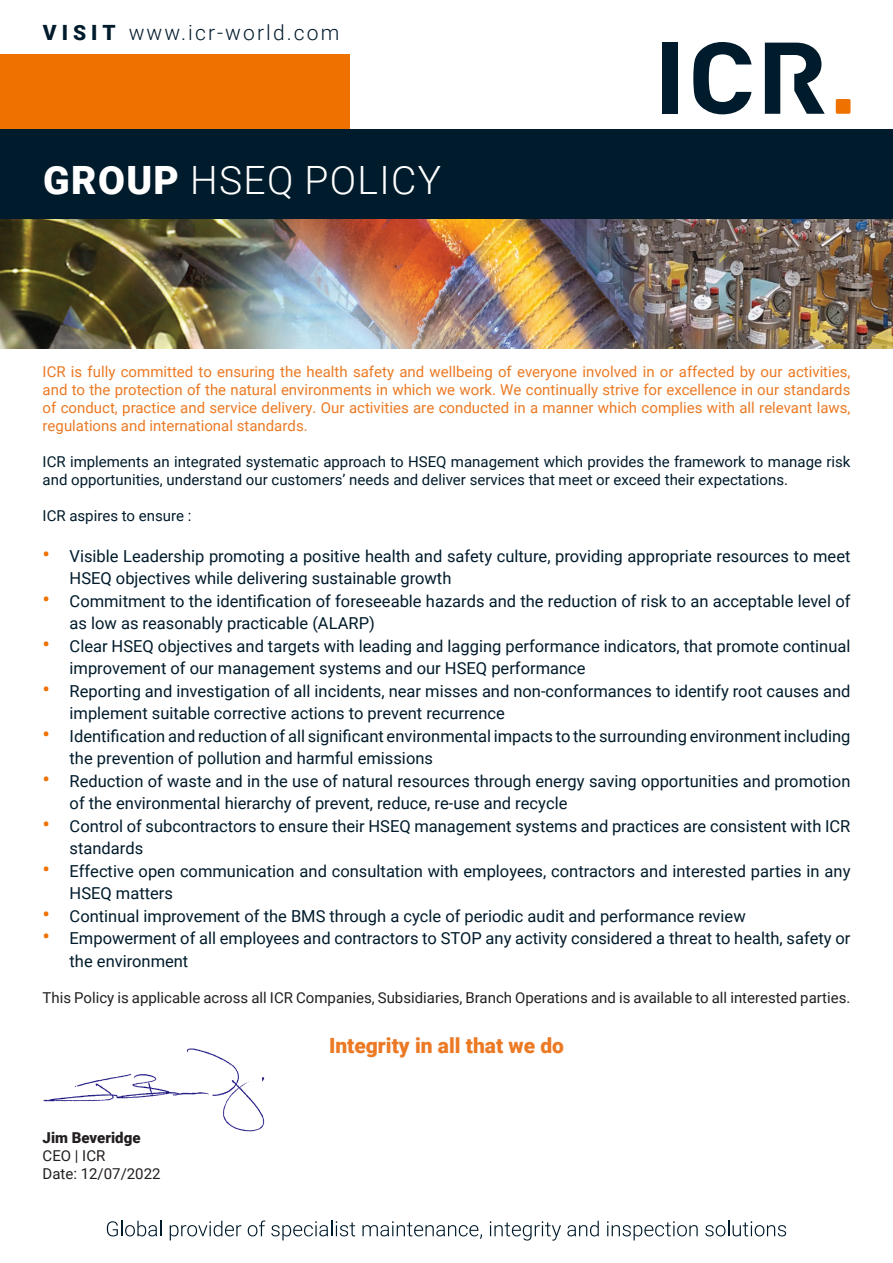
<style>
.page{position:relative;width:893px;height:1263px;background:#fff}
.page>*{position:absolute;margin:0;border:0;box-sizing:border-box;transform-origin:0 0}
.t1{font:300 39px "Roboto";letter-spacing:.035em;color:#fff}
.t2{font:300 21px "Roboto";letter-spacing:.1em;color:#001b2b}
.t3{font:900 21px "Roboto";color:#ec7923}
.t4{font:16.5px/22.5px "Roboto";color:#001b2b}
.t5{font:15px/18px "Roboto";color:#ec7923;text-align:justify}
.t6{font:15px/18px "Roboto";color:#001b2b}
.t7{font:15px "Roboto";color:#231f20}
.t8{font:900 15px "Roboto";color:#231f20}
.s1{font-weight:900}
.s2{font-size:22.5px;color:#ef7100}
</style>
<div class="page">
<img style="left:43px;top:1048px;width:222px;height:84px">
<div style="left:0;top:54px;width:349px;height:75px;background:#ef7100"></div>
<div style="left:662px;top:43px;width:16px;height:71px;background:#001b2b"></div>
<svg style="left:693px;top:42px;width:58px;height:72px"></svg>
<svg style="left:765px;top:43px;width:60px;height:71px"></svg>
<div style="left:836px;top:99px;width:14px;height:15px;background:#ef7100;border-radius:2px"></div>
<div style="left:0;top:129px;width:893px;height:90px;background:#001b2b"></div>
<img style="left:0;top:219px;width:893px;height:130px">
<svg style="left:107px;top:1221px;width:54px;height:15px"></svg>
<svg style="left:170px;top:1221px;width:71px;height:19px"></svg>
<svg style="left:248px;top:1220px;width:17px;height:16px"></svg>
<svg style="left:271px;top:1221px;width:84px;height:19px"></svg>
<svg style="left:362px;top:1221px;width:120px;height:18px"></svg>
<svg style="left:490px;top:1221px;width:71px;height:20px"></svg>
<svg style="left:567px;top:1221px;width:32px;height:15px"></svg>
<svg style="left:607px;top:1221px;width:91px;height:19px"></svg>
<svg style="left:705px;top:1221px;width:81px;height:15px"></svg>
<p class="t2" style="left:43px;top:18px;width:298px"><span class="s1">VISIT</span> www.icr-world.com</p>
<p class="t1" style="left:43px;top:153px;width:399px"><span class="s1">GROUP</span> HSEQ POLICY</p>
<p class="t5" style="left:43px;top:362px;width:809px">ICR is fully committed to ensuring the health safety and wellbeing of everyone involved in or affected by our activities, and to the protection of the natural environments in which we work. We continually strive for excellence in our standards of conduct, practice and service delivery. Our activities are conducted in a manner which complies with all relevant laws, regulations and international standards.</p>
<p class="t6" style="left:43px;top:452px;width:809px">ICR implements an integrated systematic approach to HSEQ management which provides the framework to manage risk and opportunities, understand our customers’ needs and deliver services that meet or exceed their expectations.</p>
<p class="t6" style="left:43px;top:506px;width:150px">ICR aspires to ensure :</p>
<p class="t4" style="left:70px;top:544px;width:782px;text-indent:-27px"><span class="s2">•</span> Visible Leadership promoting a positive health and safety culture, providing appropriate resources to meet<br>HSEQ objectives while delivering sustainable growth</p>
<p class="t4" style="left:70px;top:589px;width:782px;text-indent:-27px"><span class="s2">•</span> Commitment to the identification of foreseeable hazards and the reduction of risk to an acceptable level of as low as reasonably practicable (ALARP)</p>
<p class="t4" style="left:70px;top:634px;width:782px;text-indent:-27px"><span class="s2">•</span> Clear HSEQ objectives and targets with leading and lagging performance indicators, that promote continual improvement of our management systems and our HSEQ performance</p>
<p class="t4" style="left:70px;top:679px;width:782px;text-indent:-27px"><span class="s2">•</span> Reporting and investigation of all incidents, near misses and non-conformances to identify root causes and implement suitable corrective actions to prevent recurrence</p>
<p class="t4" style="left:70px;top:724px;width:782px;text-indent:-27px"><span class="s2">•</span> Identification and reduction of all significant environmental impacts to the surrounding environment including the prevention of pollution and harmful emissions</p>
<p class="t4" style="left:70px;top:769px;width:782px;text-indent:-27px"><span class="s2">•</span> Reduction of waste and in the use of natural resources through energy saving opportunities and promotion of the environmental hierarchy of prevent, reduce, re-use and recycle</p>
<p class="t4" style="left:70px;top:814px;width:782px;text-indent:-27px"><span class="s2">•</span> Control of subcontractors to ensure their HSEQ management systems and practices are consistent with ICR standards</p>
<p class="t4" style="left:70px;top:859px;width:782px;text-indent:-27px"><span class="s2">•</span> Effective open communication and consultation with employees, contractors and interested parties in any<br>HSEQ matters</p>
<p class="t4" style="left:43px;top:904px;width:705px"><span class="s2">•</span> Continual improvement of the BMS through a cycle of periodic audit and performance review</p>
<p class="t4" style="left:70px;top:926px;width:782px;text-indent:-27px"><span class="s2">•</span> Empowerment of all employees and contractors to STOP any activity considered a threat to health, safety or the environment</p>
<p class="t7" style="left:43px;top:987px;width:809px">This Policy is applicable across all ICR Companies, Subsidiaries, Branch Operations and is available to all interested parties.</p>
<p class="t3" style="left:329px;top:1031px;width:236px">Integrity in all that we do</p>
<p class="t8" style="left:43px;top:1127px;width:99px">Jim Beveridge</p>
<p class="t7" style="left:43px;top:1145px;width:64px">CEO | ICR</p>
<p class="t7" style="left:43px;top:1163px;width:120px">Date: 12/07/2022</p>
</div>
